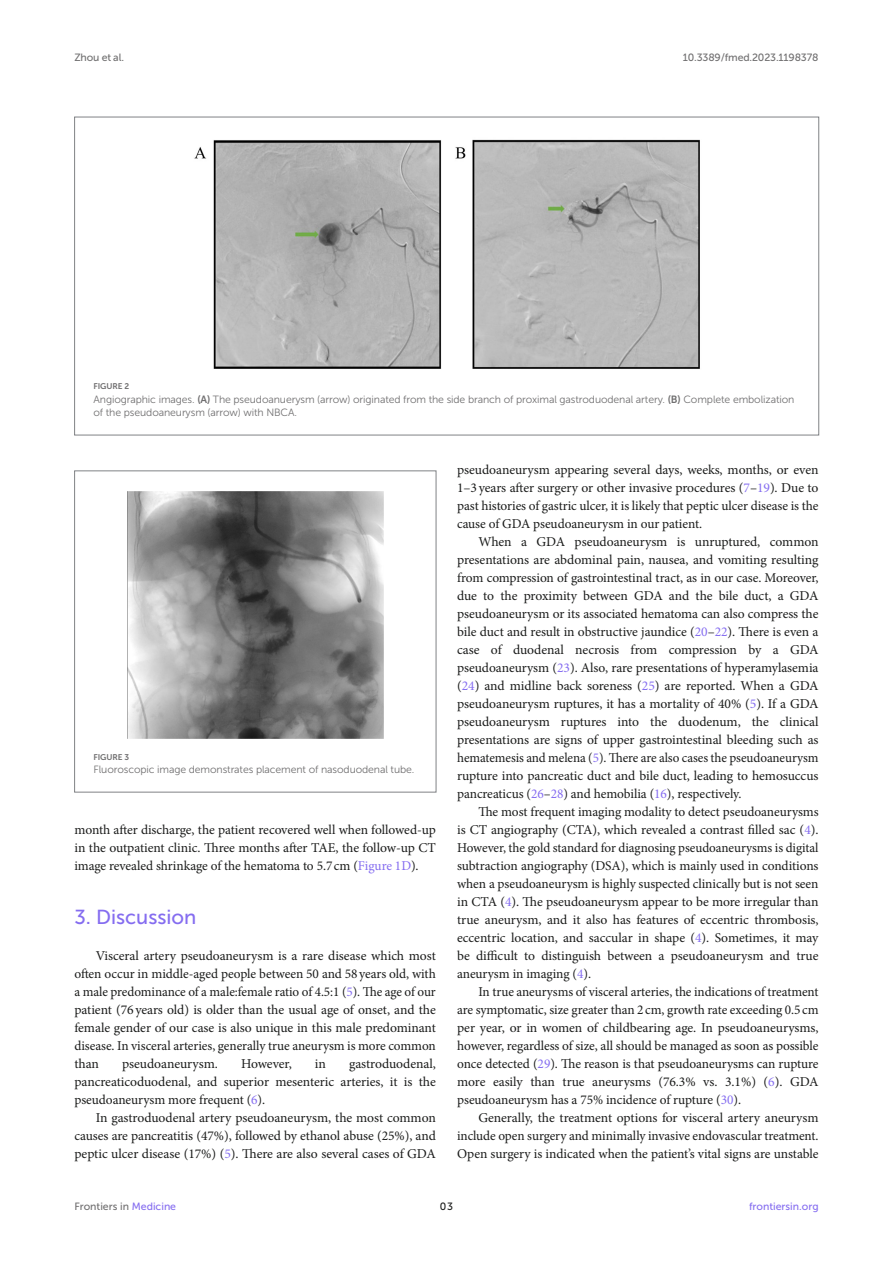
<style>
.page{position:relative;width:893px;height:1263px;background:#fff}
.page>*{position:absolute;margin:0;border:0;box-sizing:border-box;transform-origin:0 0}
.HEAD_1{font:20.25px "Museo Sans 500";color:#856df0}
.TEXT{font:13.5px/18px "Minion Pro";letter-spacing:-.005em;color:#1b1c1b;text-align:justify}
.TEXT_FLUSH{font:13.5px/18px "Minion Pro";letter-spacing:-.005em;color:#1b1c1b;text-align:justify}
.FIG_LEG{font:10.5px/13.5px "Museo Sans 300";letter-spacing:-.01em;color:#706f70}
.t1{font:10.5px "Museo Sans 500";letter-spacing:-.015em;color:#706f70}
.t2{font:10.5px "Museo Sans 500";color:#856df0}
.t3{font:10.5px "Museo Sans 500";color:#1b1c1b}
.FIG_HD{font:8.25px "Museo Sans 700";letter-spacing:-.01em;color:#706f70}
.s1{font-family:"Museo Sans 700"}
.s2{color:#856df0}
</style>
<div class="page">
<img style="left:194px;top:139px;width:506px;height:230px">
<img style="left:127px;top:491px;width:257px;height:248px">
<p class="t1" style="left:74px;top:51px;width:51px">Zhou et al.</p>
<p class="t1" style="left:683px;top:51px;width:137px">10.3389/fmed.2023.1198378</p>
<p class="FIG_HD" style="left:94px;top:382px;width:37px">FIGURE 2</p>
<p class="FIG_LEG" style="left:94px;top:392px;width:702px">Angiographic images. <span class="s1">(A)</span> The pseudoanuerysm (arrow) originated from the side branch of proximal gastroduodenal artery. <span class="s1">(B)</span> Complete embolization of the pseudoaneurysm (arrow) with NBCA.</p>
<p class="FIG_HD" style="left:94px;top:752px;width:37px">FIGURE 3</p>
<p class="FIG_LEG" style="left:94px;top:763px;width:322px">Fluoroscopic image demonstrates placement of nasoduodenal tube.</p>
<p class="TEXT" style="left:74px;top:821px;width:363px">month after discharge, the patient recovered well when followed-up in the outpatient clinic. Three months after TAE, the follow-up CT image revealed shrinkage of the hematoma to 5.7cm (<span class="s2">Figure 1D</span>).</p>
<p class="HEAD_1" style="left:74px;top:906px;width:123px">3. Discussion</p>
<p class="TEXT_FLUSH" style="left:74px;top:947px;width:363px;text-indent:21px">Visceral artery pseudoaneurysm is a rare disease which most often occur in middle-aged people between 50 and 58years old, with a male predominance of a male:female ratio of 4.5:1 (<span class="s2">5</span>). The age of our patient (76years old) is older than the usual age of onset, and the female gender of our case is also unique in this male predominant disease. In visceral arteries, generally true aneurysm is more common than</p>
<p class="TEXT_FLUSH" style="left:74px;top:1055px;width:363px;text-indent:275px">gastroduodenal, pancreaticoduodenal, and superior mesenteric arteries, it is the pseudoaneurysm more frequent (<span class="s2">6</span>).</p>
<p class="TEXT" style="left:74px;top:1109px;width:363px;text-indent:21px">In gastroduodenal artery pseudoaneurysm, the most common causes are pancreatitis (47%), followed by ethanol abuse (25%), and peptic ulcer disease (17%) (<span class="s2">5</span>). There are also several cases of GDA</p>
<p class="TEXT_FLUSH" style="left:122px;top:1055px;width:97px">pseudoaneurysm.</p>
<p class="TEXT_FLUSH" style="left:241px;top:1055px;width:52px">However,</p>
<p class="TEXT_FLUSH" style="left:315px;top:1055px;width:13px">in</p>
<p class="TEXT" style="left:457px;top:461px;width:363px">pseudoaneurysm appearing several days, weeks, months, or even 1–3years after surgery or other invasive procedures (<span class="s2">7</span>–<span class="s2">19</span>). Due to past histories of gastric ulcer, it is likely that peptic ulcer disease is the cause of GDA pseudoaneurysm in our patient.</p>
<p class="TEXT" style="left:457px;top:533px;width:363px;text-indent:21px">When a GDA pseudoaneurysm is unruptured, common presentations are abdominal pain, nausea, and vomiting resulting from compression of gastrointestinal tract, as in our case. Moreover, due to the proximity between GDA and the bile duct, a GDA pseudoaneurysm or its associated hematoma can also compress the bile duct and result in obstructive jaundice (<span class="s2">20</span>–<span class="s2">22</span>). There is even a case of duodenal necrosis from compression by a GDA pseudoaneurysm (<span class="s2">23</span>). Also, rare presentations of hyperamylasemia (<span class="s2">24</span>) and midline back soreness (<span class="s2">25</span>) are reported. When a GDA pseudoaneurysm ruptures, it has a mortality of 40% (<span class="s2">5</span>). If a GDA pseudoaneurysm ruptures into the duodenum, the clinical presentations are signs of upper gastrointestinal bleeding such as hematemesis and melena (<span class="s2">5</span>). There are also cases the pseudoaneurysm rupture into pancreatic duct and bile duct, leading to hemosuccus pancreaticus (<span class="s2">26</span>–<span class="s2">28</span>) and hemobilia (<span class="s2">16</span>), respectively.</p>
<p class="TEXT" style="left:457px;top:803px;width:363px;text-indent:21px">The most frequent imaging modality to detect pseudoaneurysms is CT angiography (CTA), which revealed a contrast filled sac (<span class="s2">4</span>).<br>However, the gold standard for diagnosing pseudoaneurysms is digital subtraction angiography (DSA), which is mainly used in conditions when a pseudoaneurysm is highly suspected clinically but is not seen in CTA (<span class="s2">4</span>). The pseudoaneurysm appear to be more irregular than true aneurysm, and it also has features of eccentric thrombosis, eccentric location, and saccular in shape (<span class="s2">4</span>). Sometimes, it may be difficult to distinguish between a pseudoaneurysm and true aneurysm in imaging (<span class="s2">4</span>).</p>
<p class="TEXT" style="left:457px;top:983px;width:363px;text-indent:21px">In true aneurysms of visceral arteries, the indications of treatment are symptomatic, size greater than 2cm, growth rate exceeding 0.5cm per year, or in women of childbearing age. In pseudoaneurysms, however, regardless of size, all should be managed as soon as possible once detected (<span class="s2">29</span>). The reason is that pseudoaneurysms can rupture more easily than true aneurysms (76.3% vs. 3.1%) (<span class="s2">6</span>). GDA pseudoaneurysm has a 75% incidence of rupture (<span class="s2">30</span>).</p>
<p class="TEXT" style="left:457px;top:1109px;width:363px;text-indent:21px">Generally, the treatment options for visceral artery aneurysm include open surgery and minimally invasive endovascular treatment.<br>Open surgery is indicated when the patient’s vital signs are unstable</p>
<p class="t1" style="left:74px;top:1200px;width:103px">Frontiers in <span class="s2">Medicine</span></p>
<p class="t3" style="left:440px;top:1200px;width:15px">03</p>
<p class="t2" style="left:749px;top:1200px;width:71px">frontiersin.org</p>
</div>
